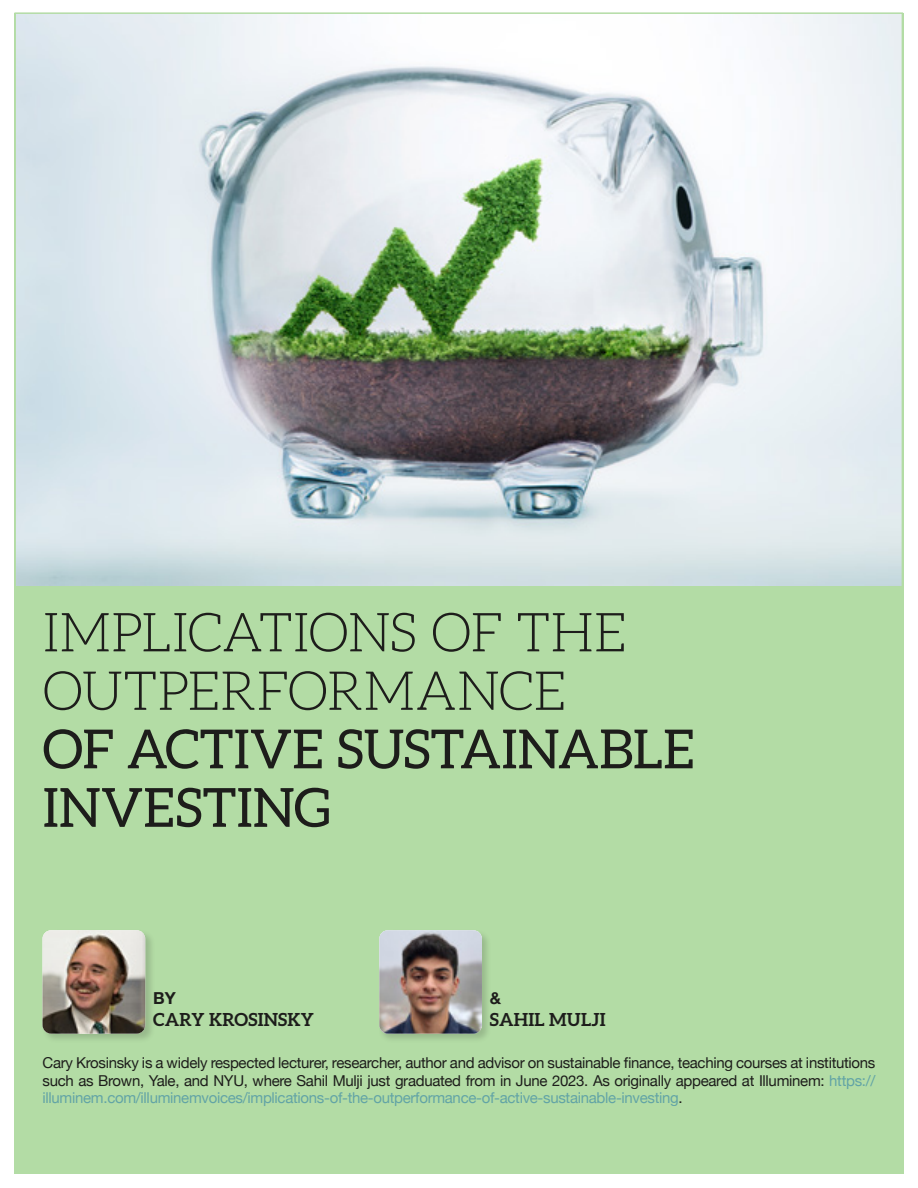
<style>
.page{position:relative;width:918px;height:1188px;background:#fff}
.page>*{position:absolute;margin:0;border:0;box-sizing:border-box;transform-origin:0 0}
.t1{font:300 54px/58.5px "Aleo";letter-spacing:-.01em;color:#1d1d1b}
.t2{font:54px/58.5px "Aleo";letter-spacing:-.005em;color:#1d1d1b}
.t3{font:700 18px "Aleo";letter-spacing:.01em;color:#1d1d1b}
.t4{font:700 16.5px "Helvetica Neue";color:#1d1d1b}
.t5{font:15px/17.2px "Helvetica Neue";letter-spacing:-.02em;color:#1d1d1b;text-align:justify}
.s1{color:#62a4a6}
</style>
<div class="page">
<div style="left:14px;top:588px;width:889px;height:586px;background:#b3dca5"></div>
<svg style="left:14px;top:12px;width:890px;height:576px"></svg>
<div style="left:42px;top:930px;width:113px;height:114px;background:#1d1d1b;opacity:.18"></div>
<img style="left:43px;top:930px;width:102px;height:104px">
<div style="left:379px;top:930px;width:112px;height:114px;background:#1d1d1b;opacity:.18"></div>
<img style="left:379px;top:930px;width:103px;height:104px">
<h1 class="t1" style="left:43px;top:603px;width:586px">IMPLICATIONS OF THE<br>OUTPERFORMANCE</h1>
<h1 class="t2" style="left:43px;top:719px;width:654px">OF ACTIVE SUSTAINABLE<br>INVESTING</h1>
<p class="t4" style="left:153px;top:985px;width:24px">BY</p>
<p class="t3" style="left:153px;top:1009px;width:162px">CARY KROSINSKY</p>
<p class="t4" style="left:490px;top:985px;width:13px">&amp;</p>
<p class="t3" style="left:490px;top:1009px;width:117px">SAHIL MULJI</p>
<p class="t5" style="left:43px;top:1055px;width:834px">Cary Krosinsky is a widely respected lecturer, researcher, author and advisor on sustainable finance, teaching courses at institutions such as Brown, Yale, and NYU, where Sahil Mulji just graduated from in June 2023. As originally appeared at Illuminem: <span class="s1">https:// illuminem.com/illuminemvoices/implications-of-the-outperformance-of-active-sustainable-investing</span>.</p>
</div>
